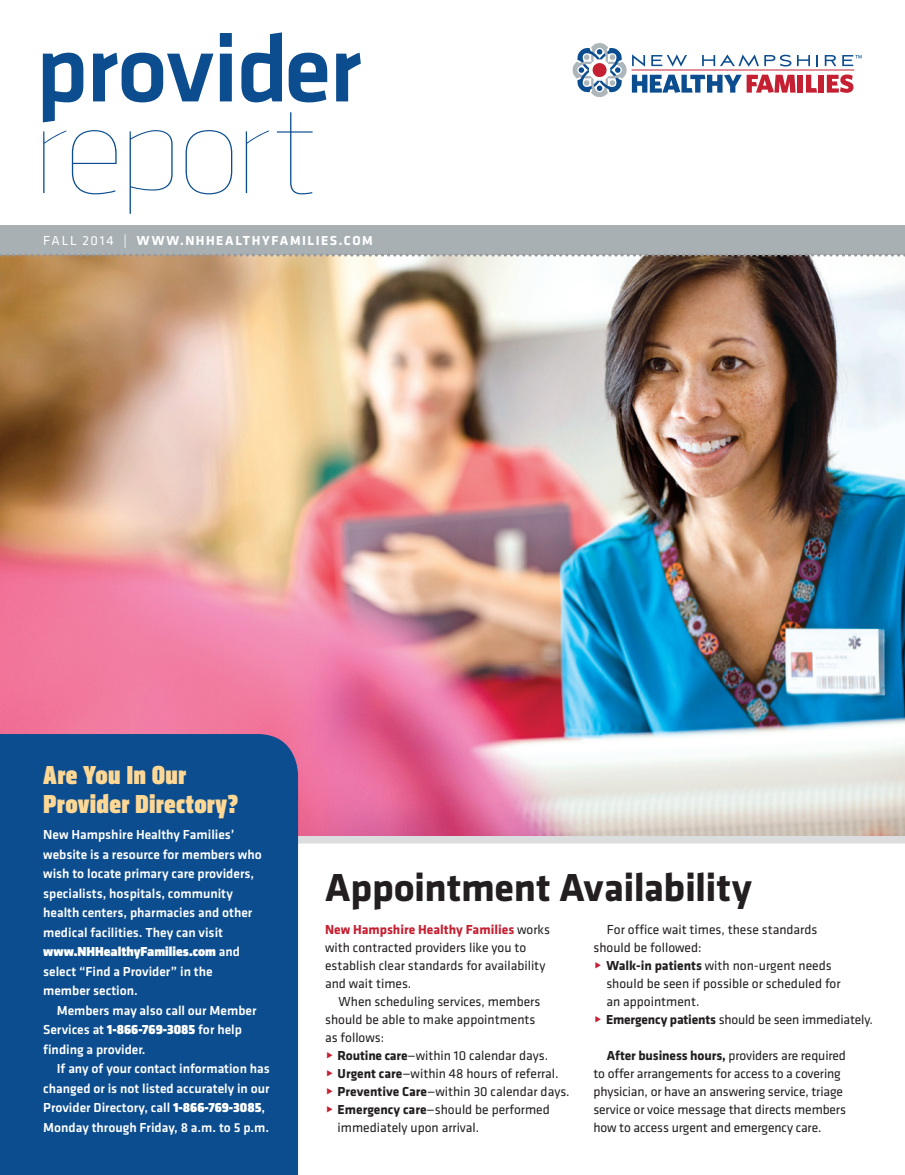
<style>
.page{position:relative;width:905px;height:1175px;background:#fff}
.page>*{position:absolute;margin:0;border:0;box-sizing:border-box;transform-origin:0 0}
.t1{font:700 40.5px "Klavika";letter-spacing:-.01em;color:#231f20}
.t2{font:27px/28.5px "Klavika Display Bl Cond";letter-spacing:.01em;color:#fed894}
.t3{font:13.5px/18px "Klavika";color:#231f20}
.t4{font:500 13.5px/19.5px "Klavika";color:#fff}
.t5{font:700 13.5px "Klavika";letter-spacing:.11em;color:#fff}
.t6{font:13.5px "Klavika Display Bl";color:#fff}
.s1{font-weight:400}
.s2{font-family:"Klavika";font-weight:500}
.s3{font-family:"Klavika Display Bl";font-weight:400}
.s4{font-weight:700;color:#c42032}
.s5{font-weight:700}
</style>
<div class="page">
<img style="left:0;top:256px;width:904px;height:580px">
<div style="left:0;top:836px;width:904px;height:7px;background:#dcdddf"></div>
<div style="left:0;top:734px;width:298px;height:440px;background:#0b4d8f"></div>
<svg style="left:43px;top:32px;width:318px;height:182px"></svg>
<div style="left:0;top:225px;width:904px;height:30px;background:#a8b0b4"></div>
<svg style="left:0;top:254px;width:905px;height:2px"></svg>
<svg style="left:824px;top:55px;width:12px;height:11px"></svg>
<hr style="left:631px;top:69px;width:223px;height:1px;background:#c42032">
<div style="left:818px;top:75px;width:5px;height:18px;background:#c42032"></div>
<svg style="left:826px;top:75px;width:27px;height:18px"></svg>
<svg style="left:572px;top:43px;width:246px;height:54px"></svg>
<svg style="left:842px;top:55px;width:19px;height:11px"></svg>
<p class="t5" style="left:43px;top:231px;width:331px"><span class="s1">Fall 2014 |</span> www.nhhealthyfamilies.com</p>
<h2 class="t2" style="left:43px;top:762px;width:196px">Are You In Our<br>Provider Directory?</h2>
<p class="t4" style="left:43px;top:824px;width:220px">New Hampshire Healthy Families’ website is a resource for members who wish to locate primary care providers, specialists, hospitals, community health centers, pharmacies and other medical facilities. They can visit</p>
<p class="t6" style="left:43px;top:943px;width:198px">www.NHHealthyFamilies.com <span class="s2">and</span></p>
<p class="t4" style="left:43px;top:961px;width:171px">select “Find a Provider” in the member section.</p>
<p class="t4" style="left:43px;top:1000px;width:215px;text-indent:14px">Members may also call our Member<br>Services at <span class="s3">1-866-769-3085</span> for help finding a provider.</p>
<p class="t4" style="left:43px;top:1058px;width:228px;text-indent:14px">If any of your contact information has changed or is not listed accurately in our Provider Directory, call <span class="s3">1-866-769-3085</span>, Monday through Friday, 8 a.m. to 5 p.m.</p>
<h1 class="t1" style="left:325px;top:858px;width:428px">Appointment Availability</h1>
<p class="t3" style="left:325px;top:919px;width:226px"><span class="s4">New Hampshire Healthy Families</span> works with contracted providers like you to establish clear standards for availability and wait times.</p>
<p class="t3" style="left:325px;top:991px;width:217px;text-indent:13px">When scheduling services, members should be able to make appointments as follows:</p>
<p class="t3" style="left:337px;top:1045px;width:234px"><span class="s5">Routine care</span>—within 10 calendar days.<br><span class="s5">Urgent care</span>—within 48 hours of referral.<br><span class="s5">Preventive Care</span>—within 30 calendar days.<br><span class="s5">Emergency care</span>—should be performed immediately upon arrival.</p>
<p class="t3" style="left:593px;top:919px;width:225px;text-indent:14px">For office wait times, these standards should be followed:</p>
<p class="t3" style="left:606px;top:955px;width:268px"><span class="s5">Walk-in patients</span> with non-urgent needs<br>should be seen if possible or scheduled for<br>an appointment.<br><span class="s5">Emergency patients</span> should be seen immediately.</p>
<p class="t3" style="left:593px;top:1045px;width:254px;text-indent:14px"><span class="s5">After business hours,</span> providers are required to offer arrangements for access to a covering physician, or have an answering service, triage service or voice message that directs members how to access urgent and emergency care.</p>
</div>
